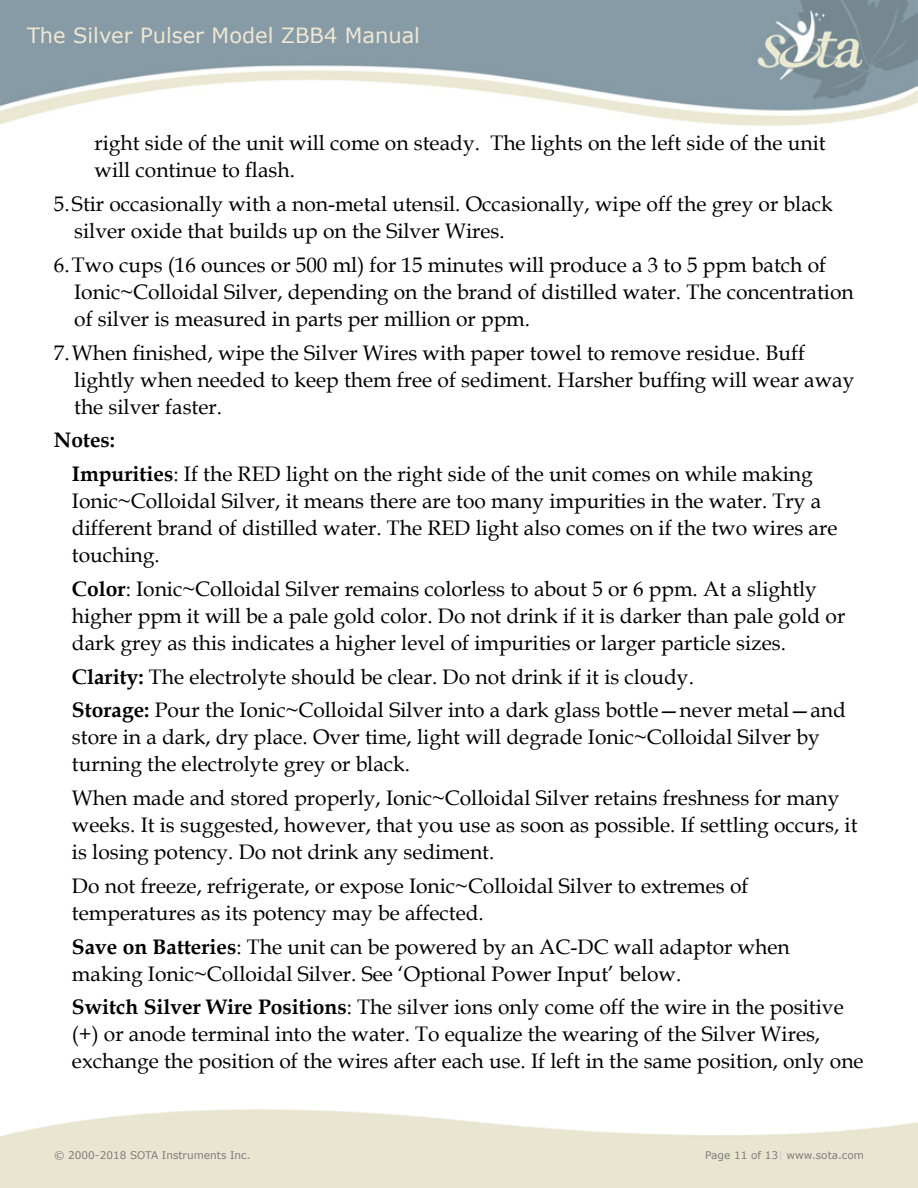
<style>
.page{position:relative;width:918px;height:1188px;background:#fff}
.page>*{position:absolute;margin:0;border:0;box-sizing:border-box;transform-origin:0 0}
.t1{font:21px/27px "Book Antiqua";color:#000}
.t2{font:21px "Verdana";color:#f0e7d4}
.t3{font:10.5px "Verdana";color:#7d7c7b}
.s1{font-weight:700}
.s2{color:#cbcaca}
</style>
<div class="page">
<img style="left:0;top:0;width:918px;height:126px">
<p class="t2" style="left:27px;top:22px;width:395px">The Silver Pulser Model ZBB4 Manual</p>
<p class="t1" style="left:94px;top:129px;width:733px">right side of the unit will come on steady. The lights on the left side of the unit will continue to flash.</p>
<p class="t1" style="left:74px;top:190px;width:760px;text-indent:-20px">5.Stir occasionally with a non-metal utensil. Occasionally, wipe off the grey or black silver oxide that builds up on the Silver Wires.</p>
<p class="t1" style="left:74px;top:251px;width:781px;text-indent:-20px">6.Two cups (16 ounces or 500 ml) for 15 minutes will produce a 3 to 5 ppm batch of<br>Ionic~Colloidal Silver, depending on the brand of distilled water. The concentration of silver is measured in parts per million or ppm.</p>
<p class="t1" style="left:74px;top:338px;width:782px;text-indent:-20px">7.When finished, wipe the Silver Wires with paper towel to remove residue. Buff lightly when needed to keep them free of sediment. Harsher buffing will wear away the silver faster.</p>
<p class="t1" style="left:72px;top:423px;width:742px;line-height:33.8px;text-indent:-18px"><span class="s1">Notes:<br>Impurities</span>: If the RED light on the right side of the unit comes on while making</p>
<p class="t1" style="left:72px;top:487px;width:767px">Ionic~Colloidal Silver, it means there are too many impurities in the water. Try a different brand of distilled water. The RED light also comes on if the two wires are touching.</p>
<p class="t1" style="left:72px;top:575px;width:775px"><span class="s1">Color</span>: Ionic~Colloidal Silver remains colorless to about 5 or 6 ppm. At a slightly higher ppm it will be a pale gold color. Do not drink if it is darker than pale gold or dark grey as this indicates a higher level of impurities or larger particle sizes.</p>
<p class="t1" style="left:72px;top:659px;width:775px;line-height:33.8px"><span class="s1">Clarity:</span> The electrolyte should be clear. Do not drink if it is cloudy.<br><span class="s1">Storage:</span> Pour the Ionic~Colloidal Silver into a dark glass bottle—never metal—and</p>
<p class="t1" style="left:72px;top:723px;width:749px">store in a dark, dry place. Over time, light will degrade Ionic~Colloidal Silver by turning the electrolyte grey or black.</p>
<p class="t1" style="left:72px;top:784px;width:787px">When made and stored properly, Ionic~Colloidal Silver retains freshness for many weeks. It is suggested, however, that you use as soon as possible. If settling occurs, it is losing potency. Do not drink any sediment.</p>
<p class="t1" style="left:72px;top:872px;width:678px">Do not freeze, refrigerate, or expose Ionic~Colloidal Silver to extremes of temperatures as its potency may be affected.</p>
<p class="t1" style="left:72px;top:932px;width:719px"><span class="s1">Save on Batteries</span>: The unit can be powered by an AC-DC wall adaptor when making Ionic~Colloidal Silver. See ‘Optional Power Input’ below.</p>
<p class="t1" style="left:72px;top:993px;width:793px"><span class="s1">Switch Silver Wire Positions</span>: The silver ions only come off the wire in the positive (+) or anode terminal into the water. To equalize the wearing of the Silver Wires, exchange the position of the wires after each use. If left in the same position, only one</p>
<p class="t3" style="left:54px;top:1149px;width:198px">© 2000-2018 SOTA Instruments Inc.</p>
<p class="t3" style="left:705px;top:1149px;width:160px">Page 11 of 13<span class="s2">|</span> www.sota.com</p>
</div>
